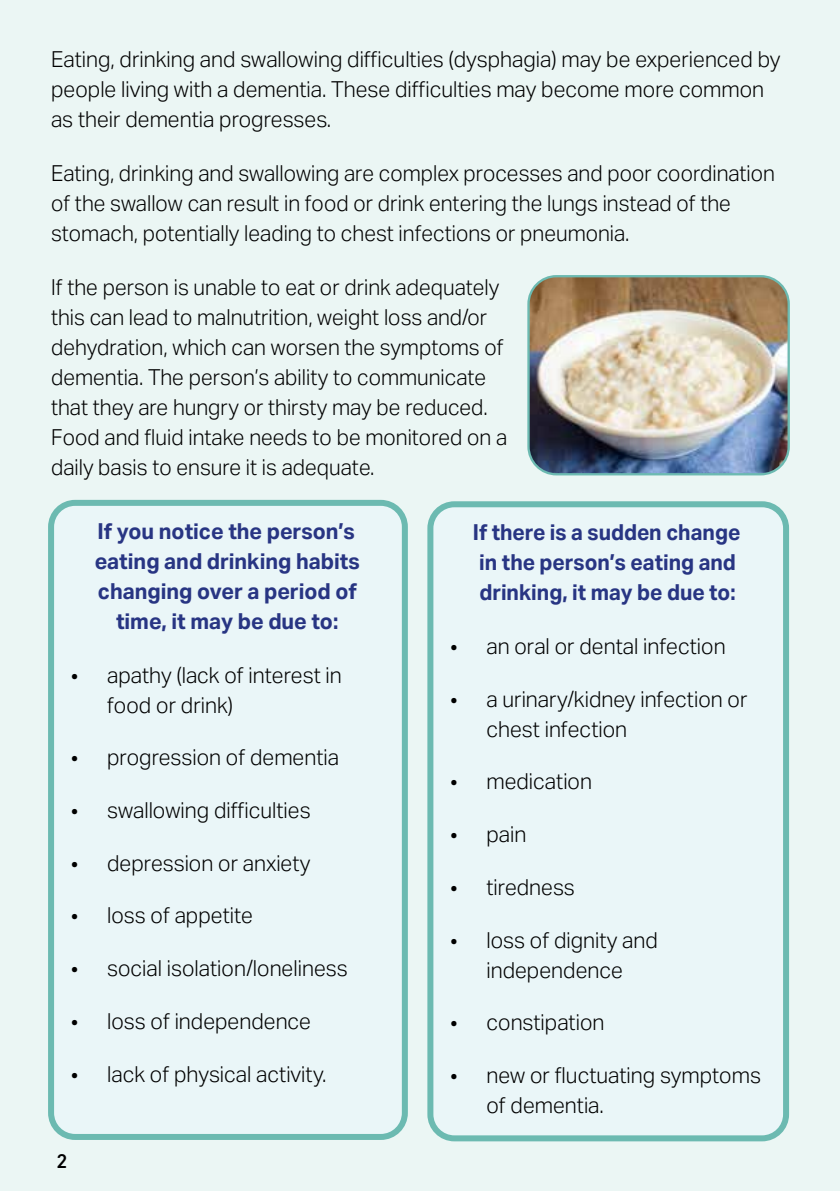
<style>
.page{position:relative;width:840px;height:1191px;background:#fff}
.page>*{position:absolute;margin:0;border:0;box-sizing:border-box;transform-origin:0 0}
.t1{font:300 22px/30px "Aktiv Grotesk";color:#000}
.t2{font:300 22px/30px "Aktiv Grotesk";color:#000;scale:.96 1}
.t3{font:700 22px/30px "Aktiv Grotesk";color:#283583;text-align:center}
.t4{font:700 22px/30px "Aktiv Grotesk";color:#283583;scale:.95 1}
.t5{font:600 20px "DIN2014";color:#000}
</style>
<div class="page">
<div style="left:0;top:0;width:839px;height:1191px;background:#ebf6f4"></div>
<img style="left:530px;top:276px;width:258px;height:198px">
<div style="left:527px;top:275px;width:262px;height:200px;border:2px solid #6cbab1;border-radius:28px"></div>
<div style="left:51px;top:503px;width:353px;height:634px;background:#eaf6f8;border-radius:24px"></div>
<div style="left:48px;top:500px;width:359px;height:640px;border:6px solid #6cbab1;border-radius:24px"></div>
<div style="left:430px;top:504px;width:355px;height:634px;background:#eaf6f8;border-radius:24px"></div>
<div style="left:427px;top:501px;width:361px;height:640px;border:6px solid #6cbab1;border-radius:24px"></div>
<p class="t1" style="left:51px;top:44px;width:730px">Eating, drinking and swallowing difficulties (dysphagia) may be experienced by people living with a dementia. These difficulties may become more common as their dementia progresses.</p>
<p class="t2" style="left:51px;top:158px;width:755px">Eating, drinking and swallowing are complex processes and poor coordination of the swallow can result in food or drink entering the lungs instead of the stomach, potentially leading to chest infections or pneumonia.</p>
<p class="t2" style="left:51px;top:272px;width:476px">If the person is unable to eat or drink adequately this can lead to malnutrition, weight loss and/or dehydration, which can worsen the symptoms of dementia. The person’s ability to communicate that they are hungry or thirsty may be reduced.<br>Food and fluid intake needs to be monitored on a daily basis to ensure it is adequate.</p>
<p class="t3" style="left:95px;top:516px;width:266px">If you notice the person’s eating and drinking habits changing over a period of time, it may be due to:</p>
<p class="t1" style="left:107px;top:660px;width:236px;text-indent:-36px">• apathy (lack of interest in food or drink)</p>
<p class="t1" style="left:71px;top:743px;width:269px">• progression of dementia</p>
<p class="t1" style="left:71px;top:795px;width:241px">• swallowing difficulties</p>
<p class="t1" style="left:71px;top:848px;width:241px">• depression or anxiety</p>
<p class="t1" style="left:71px;top:901px;width:183px">• loss of appetite</p>
<p class="t1" style="left:71px;top:953px;width:278px">• social isolation/loneliness</p>
<p class="t1" style="left:71px;top:1006px;width:241px">• loss of independence</p>
<p class="t1" style="left:71px;top:1059px;width:257px">• lack of physical activity.</p>
<p class="t5" style="left:57px;top:1148px;width:12px">2</p>
<p class="t4" style="left:472px;top:517px;width:283px">If there is a sudden change in the person’s eating and drinking, it may be due to:</p>
<p class="t1" style="left:450px;top:631px;width:276px">• an oral or dental infection</p>
<p class="t1" style="left:486px;top:684px;width:262px;text-indent:-36px">• a urinary/kidney infection or chest infection</p>
<p class="t1" style="left:450px;top:767px;width:143px">• medication</p>
<p class="t1" style="left:450px;top:819px;width:77px">• pain</p>
<p class="t1" style="left:450px;top:872px;width:126px">• tiredness</p>
<p class="t1" style="left:450px;top:925px;width:209px;text-align:center">• loss of dignity and independence</p>
<p class="t1" style="left:450px;top:1007px;width:155px">• constipation</p>
<p class="t1" style="left:486px;top:1060px;width:276px;text-indent:-36px">• new or fluctuating symptoms of dementia.</p>
</div>
